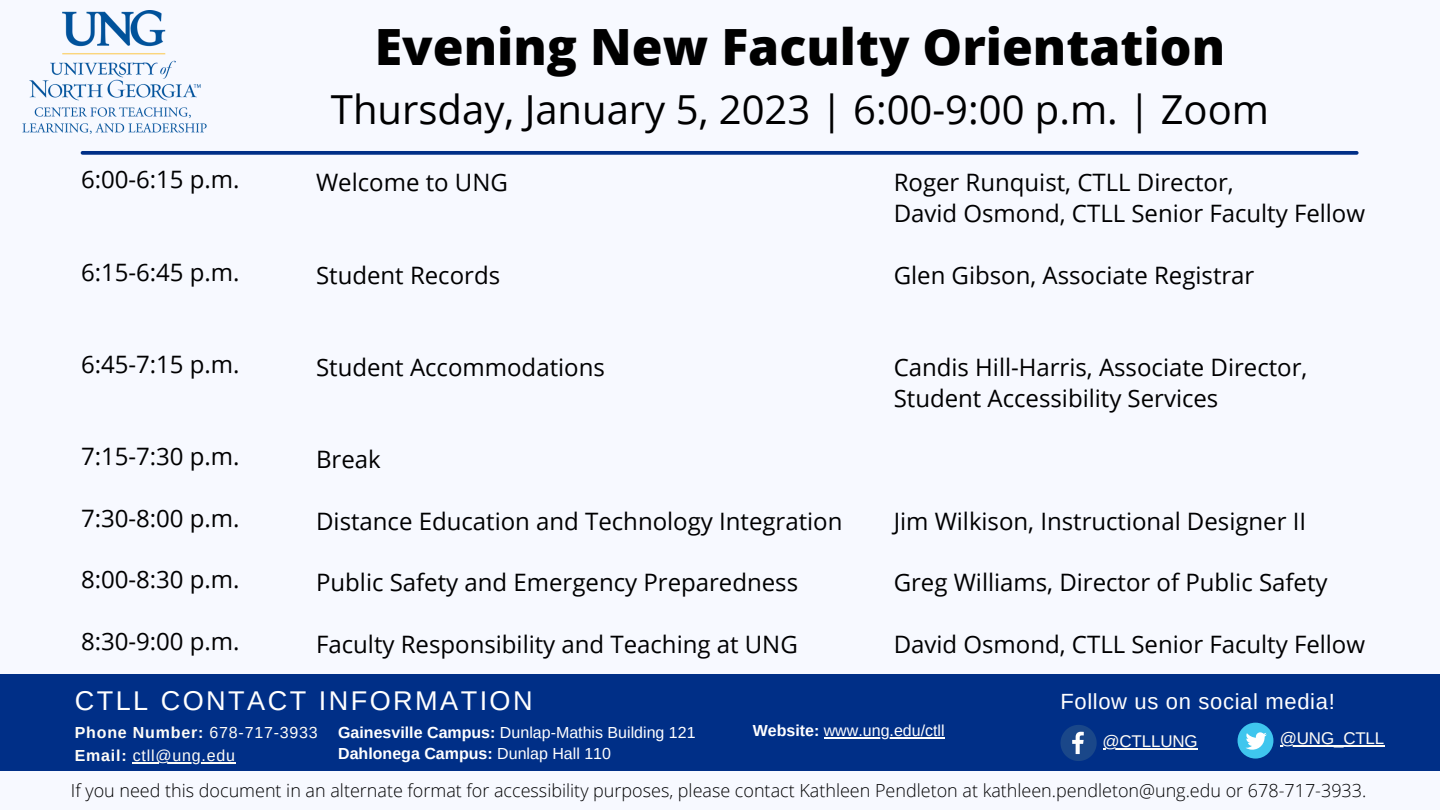
<style>
.page{position:relative;width:1440px;height:810px;background:#f7f9ff}
.page>*{position:absolute;margin:0;border:0;box-sizing:border-box;transform-origin:0 0}
.t1{font:800 50px "Open Sans";color:#000}
.t2{font:40px "Open Sans";color:#000}
.t3{font:27.1px "Arimo";letter-spacing:.09em;color:#fff}
.t4{font:24px/30.8px "Open Sans";color:#000}
.t5{font:22px "Arimo";letter-spacing:.03em;color:#fff}
.t6{font:300 18px "Open Sans";color:#000}
.t7{font:17px "Arimo";letter-spacing:-.01em;color:#fffdf7}
.t8{font:16px/21.8px "Arimo";color:#fff}
.t9{font:16px/22.5px "Arimo";letter-spacing:.05em;color:#fffdf7}
.s1{font-weight:700}
</style>
<div class="page">
<svg style="left:82px;top:151px;width:1275px;height:4px;background:#103c8f"></svg>
<div style="left:0;top:674px;width:1440px;height:97px;background:#002f87"></div>
<hr style="left:1103px;top:748px;width:94px;height:2px;background:#fffdf7">
<div style="left:1238px;top:723px;width:35px;height:36px;background:#3fc6ee;border-radius:50%"></div>
<svg style="left:1246px;top:732px;width:21px;height:18px"></svg>
<svg style="left:1060px;top:725px;width:37px;height:36px"></svg>
<img style="left:22px;top:11px;width:184px;height:123px">
<hr style="left:1280px;top:745px;width:104px;height:2px;background:#fffdf7">
<hr style="left:133px;top:762px;width:103px;height:2px;background:#fffdf7">
<hr style="left:824px;top:737px;width:121px;height:2px;background:#fff">
<h1 class="t1" style="left:375px;top:12px;width:852px">Evening New Faculty Orientation</h1>
<h2 class="t2" style="left:331px;top:81px;width:940px">Thursday, January 5, 2023 | 6:00-9:00 p.m. | Zoom</h2>
<p class="t4" style="left:81px;top:164px;width:160px">6:00-6:15 p.m.</p>
<p class="t4" style="left:81px;top:256px;width:160px">6:15-6:45 p.m.</p>
<p class="t4" style="left:316px;top:167px;width:193px">Welcome to UNG</p>
<p class="t4" style="left:316px;top:259px;width:186px">Student Records</p>
<p class="t4" style="left:894px;top:167px;width:473px">Roger Runquist, CTLL Director,<br>David Osmond, CTLL Senior Faculty Fellow</p>
<p class="t4" style="left:894px;top:259px;width:362px">Glen Gibson, Associate Registrar</p>
<p class="t4" style="left:81px;top:348px;width:160px">6:45-7:15 p.m.</p>
<p class="t4" style="left:316px;top:351px;width:290px">Student Accommodations</p>
<p class="t4" style="left:894px;top:351px;width:415px">Candis Hill-Harris, Associate Director,<br>Student Accessibility Services</p>
<p class="t4" style="left:81px;top:440px;width:160px">7:15-7:30 p.m.</p>
<p class="t4" style="left:81px;top:502px;width:160px">7:30-8:00 p.m.</p>
<p class="t4" style="left:81px;top:563px;width:160px">8:00-8:30 p.m.</p>
<p class="t4" style="left:81px;top:625px;width:160px">8:30-9:00 p.m.</p>
<p class="t4" style="left:316px;top:443px;width:66px">Break</p>
<p class="t4" style="left:316px;top:505px;width:528px">Distance Education and Technology Integration</p>
<p class="t4" style="left:316px;top:566px;width:484px">Public Safety and Emergency Preparedness</p>
<p class="t4" style="left:316px;top:628px;width:483px">Faculty Responsibility and Teaching at UNG</p>
<p class="t4" style="left:894px;top:505px;width:414px">Jim Wilkison, Instructional Designer II</p>
<p class="t4" style="left:894px;top:566px;width:435px">Greg Williams, Director of Public Safety</p>
<p class="t4" style="left:894px;top:628px;width:473px">David Osmond, CTLL Senior Faculty Fellow</p>
<p class="t3" style="left:75px;top:686px;width:460px">CTLL CONTACT INFORMATION</p>
<p class="t8" style="left:338px;top:721px;width:359px"><span class="s1">Gainesville Campus:</span> Dunlap-Mathis Building 121<br><span class="s1">Dahlonega Campus:</span> Dunlap Hall 110</p>
<p class="t8" style="left:753px;top:719px;width:194px"><span class="s1">Website:</span> www.ung.edu/ctll</p>
<p class="t9" style="left:75px;top:721px;width:245px"><span class="s1">Phone Number:</span> 678-717-3933<br><span class="s1">Email:</span> ctll@ung.edu</p>
<p class="t5" style="left:1060px;top:689px;width:276px">Follow us on social media!</p>
<p class="t7" style="left:1103px;top:731px;width:97px">@CTLLUNG</p>
<p class="t7" style="left:1280px;top:728px;width:106px">@UNG_CTLL</p>
<p class="t6" style="left:71px;top:778px;width:1297px">If you need this document in an alternate format for accessibility purposes, please contact Kathleen Pendleton at kathleen.pendleton@ung.edu or 678-717-3933.</p>
</div>
